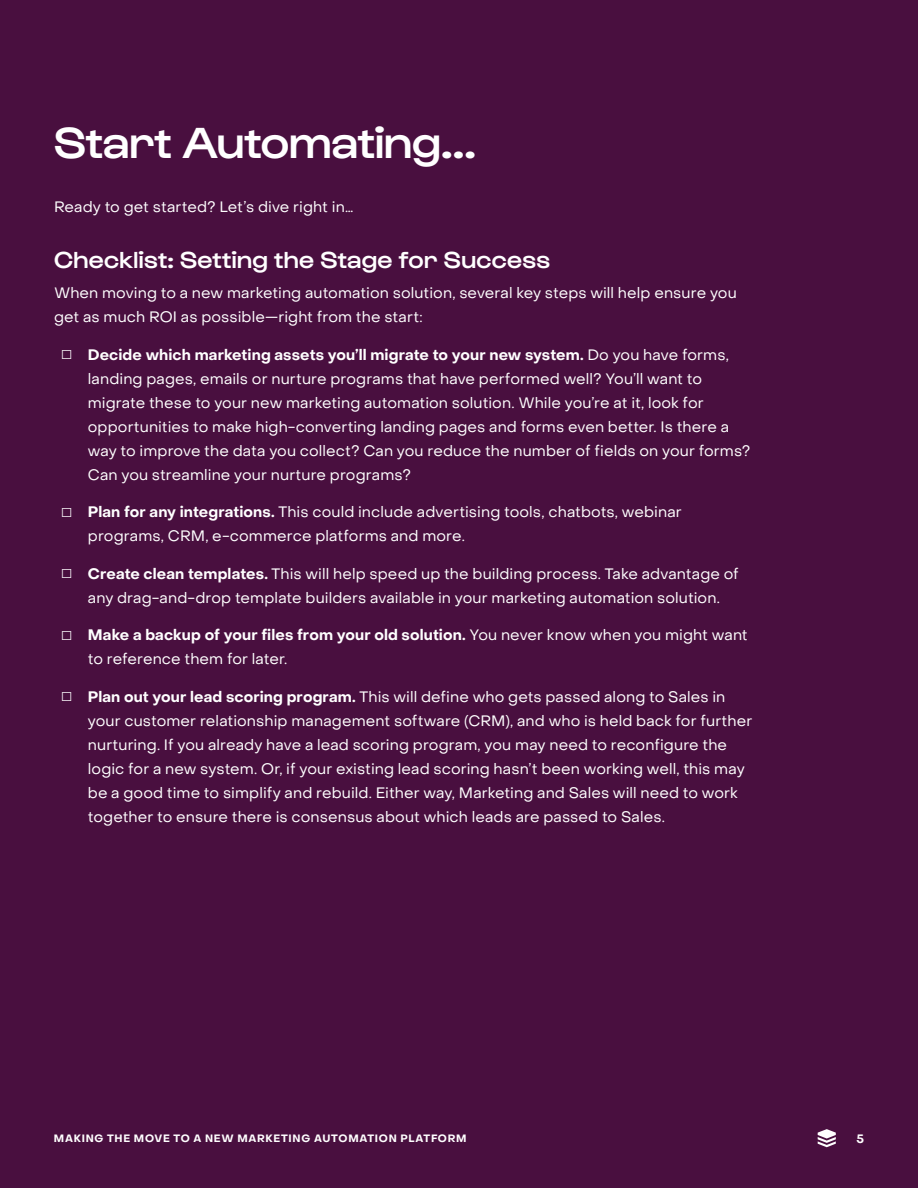
<style>
.page{position:relative;width:918px;height:1188px;background:#490f3f}
.page>*{position:absolute;margin:0;border:0;box-sizing:border-box;transform-origin:0 0}
.t1{font:500 45px "Gustavo";color:#fff}
.t2{font:500 24px "Gustavo";letter-spacing:.015em;color:#fff}
.t3{font:15px/24px "Object Sans";letter-spacing:.005em;color:#fff}
.t4{font:700 12px "Object Sans";color:#fff}
.t5{font:700 10.5px "Object Sans";letter-spacing:.065em;color:#fff}
.s1{font-family:"Arial";font-size:19.5px}
.s2{font-weight:700}
</style>
<div class="page">
<svg style="left:818px;top:1129px;width:18px;height:18px"></svg>
<h1 class="t1" style="left:54px;top:126px;width:423px">Start Automating...</h1>
<p class="t3" style="left:54px;top:196px;width:301px">Ready to get started? Let’s dive right in…</p>
<h2 class="t2" style="left:54px;top:251px;width:498px">Checklist: Setting the Stage for Success</h2>
<p class="t3" style="left:54px;top:282px;width:684px">When moving to a new marketing automation solution, several key steps will help ensure you get as much ROI as possible—right from the start:</p>
<p class="t3" style="left:88px;top:344px;width:664px;text-indent:-27px"><span class="s1">□</span> <span class="s2">Decide which marketing assets you’ll migrate to your new system.</span> Do you have forms, landing pages, emails or nurture programs that have performed well? You’ll want to migrate these to your new marketing automation solution. While you’re at it, look for opportunities to make high-converting landing pages and forms even better. Is there a way to improve the data you collect? Can you reduce the number of fields on your forms?<br>Can you streamline your nurture programs?</p>
<p class="t3" style="left:88px;top:501px;width:595px;text-indent:-27px"><span class="s1">□</span> <span class="s2">Plan for any integrations.</span> This could include advertising tools, chatbots, webinar programs, CRM, e-commerce platforms and more.</p>
<p class="t3" style="left:61px;top:563px;width:680px;text-align:center"><span class="s1">□</span> <span class="s2">Create clean templates.</span> This will help speed up the building process. Take advantage of any drag-and-drop template builders available in your marketing automation solution.</p>
<p class="t3" style="left:88px;top:624px;width:661px;text-indent:-27px"><span class="s1">□</span> <span class="s2">Make a backup of your files from your old solution.</span> You never know when you might want to reference them for later.</p>
<p class="t3" style="left:88px;top:686px;width:666px;text-indent:-27px"><span class="s1">□</span> <span class="s2">Plan out your lead scoring program.</span> This will define who gets passed along to Sales in your customer relationship management software (CRM), and who is held back for further nurturing. If you already have a lead scoring program, you may need to reconfigure the logic for a new system. Or, if your existing lead scoring hasn’t been working well, this may be a good time to simplify and rebuild. Either way, Marketing and Sales will need to work together to ensure there is consensus about which leads are passed to Sales.</p>
<p class="t5" style="left:54px;top:1132px;width:414px">MAKING THE MOVE TO A NEW MARKETING AUTOMATION PLATFORM</p>
<p class="t4" style="left:856px;top:1134px;width:9px">5</p>
</div>
